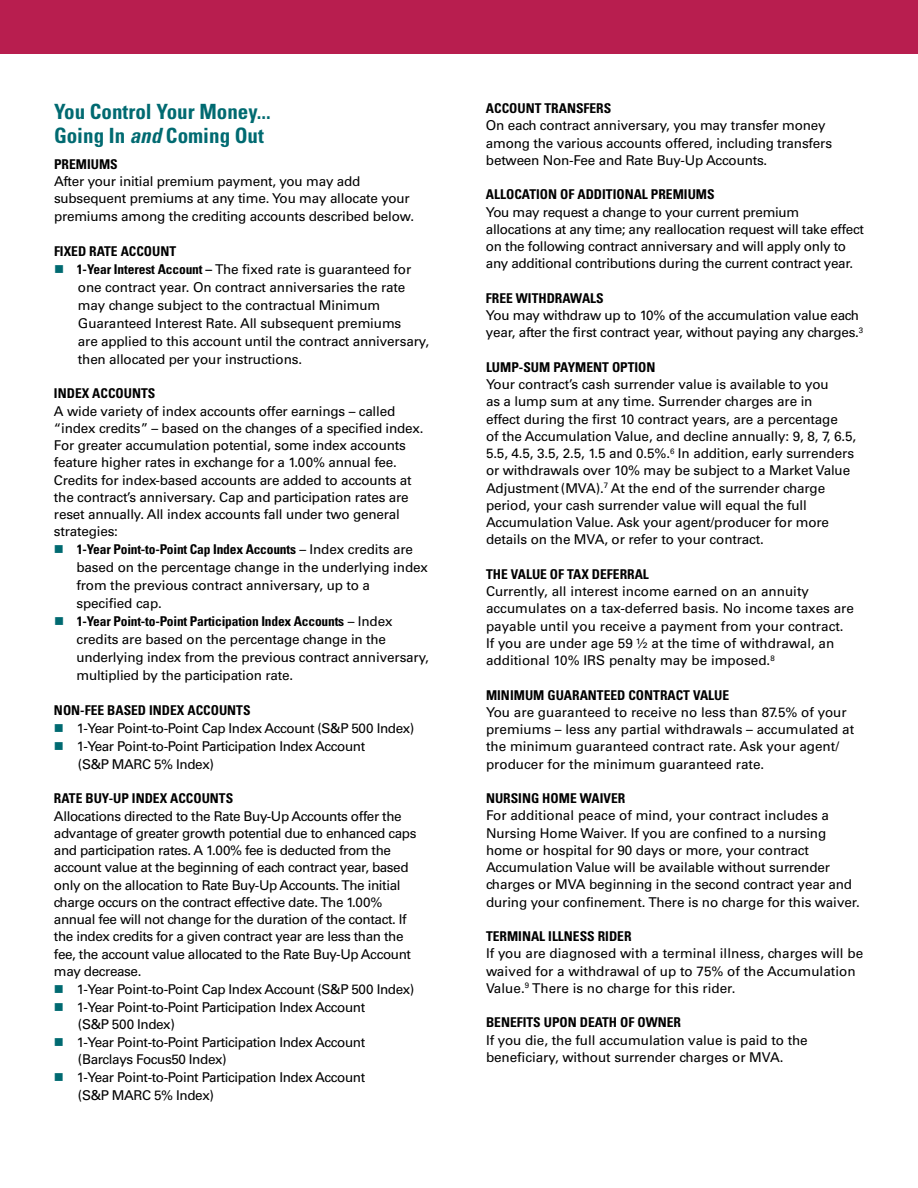
<style>
.page{position:relative;width:918px;height:1188px;background:#fff}
.page>*{position:absolute;margin:0;border:0;box-sizing:border-box;transform-origin:0 0}
.t1{font:700 condensed 21px/24px "Univers LT Pro";color:#006a71}
.t2{font:13.5px/17.2px "Univers LT Pro 55 Roman";letter-spacing:-.015em;color:#000}
.t3{font:700 condensed 13.5px "Univers LT Pro";color:#000}
.s1{font-style:italic}
.s2{color:#006a71}
.s3{font-family:"Univers LT Pro";font-weight:700;font-stretch:condensed}
.s4{font-family:"Univers LT Pro 55 Roman";font-weight:400;font-stretch:normal}
</style>
<div class="page">
<div style="left:0;top:0;width:918px;height:54px;background:#b81e4f"></div>
<h1 class="t1" style="left:54px;top:99px;width:218px">You Control Your Money...<br>Going In <span class="s1">and</span> Coming Out</h1>
<p class="t3" style="left:54px;top:156px;width:65px">PREMIUMS</p>
<p class="t2" style="left:54px;top:172px;width:362px">After your initial premium payment, you may add subsequent premiums at any time. You may allocate your premiums among the crediting accounts described below.</p>
<p class="t3" style="left:54px;top:243px;width:124px">FIXED RATE ACCOUNT</p>
<p class="t2" style="left:78px;top:259px;width:353px;line-height:18px;text-indent:-24px"><span class="s2">■</span> <span class="s3">1-Year Interest Account –</span> The fixed rate is guaranteed for one contract year. On contract anniversaries the rate may change subject to the contractual Minimum Guaranteed Interest Rate. All subsequent premiums<br>are applied to this account until the contract anniversary, then allocated per your instructions.</p>
<p class="t3" style="left:54px;top:385px;width:103px">INDEX ACCOUNTS</p>
<p class="t2" style="left:54px;top:402px;width:371px">A wide variety of index accounts offer earnings – called “index credits” – based on the changes of a specified index.<br>For greater accumulation potential, some index accounts feature higher rates in exchange for a 1.00% annual fee.<br>Credits for index-based accounts are added to accounts at the contract’s anniversary. Cap and participation rates are reset annually. All index accounts fall under two general strategies:</p>
<p class="t3" style="left:54px;top:541px;width:361px"><span class="s2">■</span> 1-Year Point-to-Point Cap Index Accounts <span class="s4">– Index credits are</span></p>
<p class="t2" style="left:77px;top:558px;width:353px;line-height:18px">based on the percentage change in the underlying index from the previous contract anniversary, up to a specified cap.</p>
<p class="t3" style="left:54px;top:613px;width:340px"><span class="s2">■</span> 1-Year Point-to-Point Participation Index Accounts <span class="s4">– Index</span></p>
<p class="t2" style="left:77px;top:630px;width:354px;line-height:18px">credits are based on the percentage change in the underlying index from the previous contract anniversary, multiplied by the participation rate.</p>
<p class="t3" style="left:54px;top:702px;width:198px">NON-FEE BASED INDEX ACCOUNTS</p>
<p class="t2" style="left:54px;top:719px;width:362px"><span class="s2">■</span> 1-Year Point-to-Point Cap Index Account (S&amp;P 500 Index)</p>
<p class="t2" style="left:78px;top:736px;width:289px;line-height:18px;text-indent:-24px"><span class="s2">■</span> 1-Year Point-to-Point Participation Index Account (S&amp;P MARC 5% Index)</p>
<p class="t3" style="left:54px;top:790px;width:181px">RATE BUY-UP INDEX ACCOUNTS</p>
<p class="t2" style="left:54px;top:807px;width:364px">Allocations directed to the Rate Buy-Up Accounts offer the advantage of greater growth potential due to enhanced caps and participation rates. A 1.00% fee is deducted from the account value at the beginning of each contract year, based only on the allocation to Rate Buy-Up Accounts. The initial charge occurs on the contract effective date. The 1.00% annual fee will not change for the duration of the contact. If the index credits for a given contract year are less than the fee, the account value allocated to the Rate Buy-Up Account may decrease.</p>
<p class="t2" style="left:54px;top:980px;width:362px"><span class="s2">■</span> 1-Year Point-to-Point Cap Index Account (S&amp;P 500 Index)</p>
<p class="t2" style="left:78px;top:998px;width:289px;text-indent:-24px"><span class="s2">■</span> 1-Year Point-to-Point Participation Index Account (S&amp;P 500 Index)</p>
<p class="t2" style="left:78px;top:1033px;width:289px;text-indent:-24px"><span class="s2">■</span> 1-Year Point-to-Point Participation Index Account (Barclays Focus50 Index)</p>
<p class="t2" style="left:78px;top:1068px;width:289px;line-height:18px;text-indent:-24px"><span class="s2">■</span> 1-Year Point-to-Point Participation Index Account (S&amp;P MARC 5% Index)</p>
<p class="t3" style="left:486px;top:100px;width:127px">ACCOUNT TRANSFERS</p>
<p class="t2" style="left:486px;top:116px;width:348px">On each contract anniversary, you may transfer money among the various accounts offered, including transfers between Non-Fee and Rate Buy-Up Accounts.</p>
<p class="t3" style="left:486px;top:186px;width:230px">ALLOCATION OF ADDITIONAL PREMIUMS</p>
<p class="t2" style="left:486px;top:203px;width:380px">You may request a change to your current premium allocations at any time; any reallocation request will take effect on the following contract anniversary and will apply only to any additional contributions during the current contract year.</p>
<p class="t3" style="left:486px;top:290px;width:119px">FREE WITHDRAWALS</p>
<p class="t2" style="left:486px;top:306px;width:379px">You may withdraw up to 10% of the accumulation value each year, after the first contract year, without paying any charges.<sup>3</sup></p>
<p class="t3" style="left:486px;top:359px;width:171px">LUMP-SUM PAYMENT OPTION</p>
<p class="t2" style="left:486px;top:375px;width:372px">Your contract’s cash surrender value is available to you<br>as a lump sum at any time. Surrender charges are in<br>effect during the first 10 contract years, are a percentage<br>of the Accumulation Value, and decline annually: 9, 8, 7, 6.5, 5.5, 4.5, 3.5, 2.5, 1.5 and 0.5%.<sup>6</sup> In addition, early surrenders or withdrawals over 10% may be subject to a Market Value Adjustment (MVA).<sup>7</sup> At the end of the surrender charge period, your cash surrender value will equal the full Accumulation Value. Ask your agent/producer for more details on the MVA, or refer to your contract.</p>
<p class="t3" style="left:486px;top:566px;width:164px">THE VALUE OF TAX DEFERRAL</p>
<p class="t2" style="left:486px;top:582px;width:370px">Currently, all interest income earned on an annuity accumulates on a tax-deferred basis. No income taxes are payable until you receive a payment from your contract.<br>If you are under age 59 ½ at the time of withdrawal, an additional 10% IRS penalty may be imposed.<sup>8</sup></p>
<p class="t3" style="left:486px;top:687px;width:245px">MINIMUM GUARANTEED CONTRACT VALUE</p>
<p class="t2" style="left:486px;top:703px;width:370px">You are guaranteed to receive no less than 87.5% of your premiums – less any partial withdrawals – accumulated at the minimum guaranteed contract rate. Ask your agent/ producer for the minimum guaranteed rate.</p>
<p class="t3" style="left:486px;top:790px;width:141px">NURSING HOME WAIVER</p>
<p class="t2" style="left:486px;top:806px;width:375px">For additional peace of mind, your contract includes a Nursing Home Waiver. If you are confined to a nursing home or hospital for 90 days or more, your contract Accumulation Value will be available without surrender charges or MVA beginning in the second contract year and during your confinement. There is no charge for this waiver.</p>
<p class="t3" style="left:486px;top:928px;width:147px">TERMINAL ILLNESS RIDER</p>
<p class="t2" style="left:486px;top:944px;width:379px">If you are diagnosed with a terminal illness, charges will be waived for a withdrawal of up to 75% of the Accumulation<br>Value.<sup>9</sup> There is no charge for this rider.</p>
<p class="t3" style="left:486px;top:1014px;width:196px">BENEFITS UPON DEATH OF OWNER</p>
<p class="t2" style="left:486px;top:1031px;width:323px">If you die, the full accumulation value is paid to the beneficiary, without surrender charges or MVA.</p>
</div>
